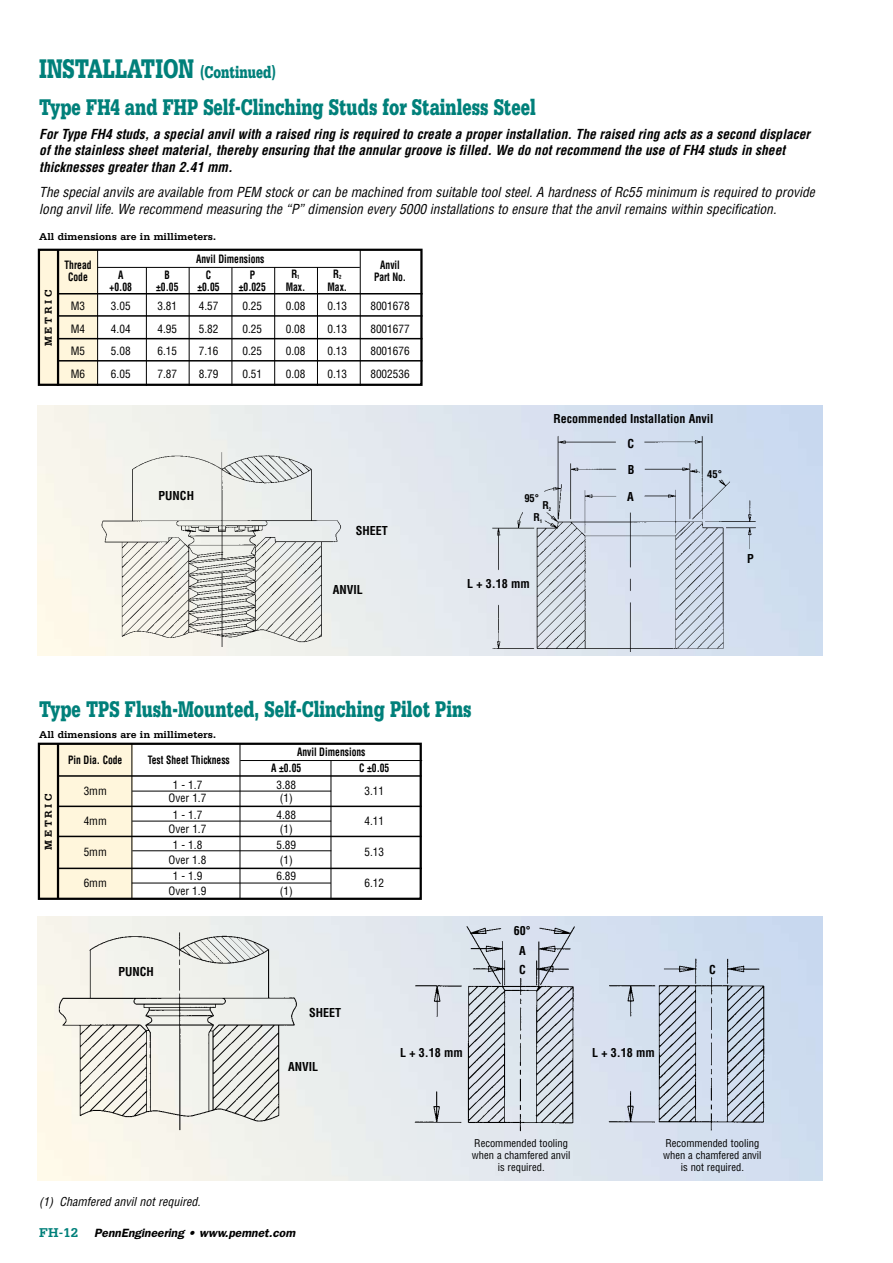
<style>
.page{position:relative;width:893px;height:1263px;background:#fff}
.page>*{position:absolute;margin:0;border:0;box-sizing:border-box;transform-origin:0 0}
.t1{font:900 28.5px "Serifa";color:#00807a;scale:.7 1}
.t2{font:900 24px "Serifa";color:#00807a;scale:.7 1}
.t3{font:italic 700 condensed 13.5px/16.5px "Helvetica";color:#000}
.t4{font:italic condensed 13.5px/16.5px "Helvetica";color:#000}
.t5{font:700 13.5px "Serifa";color:#00807a}
.t6{font:700 condensed 12px/19.5px "Helvetica";color:#000;text-align:center}
.t7{font:italic 600 12px "Franklin Gothic";color:#000}
.t8{font:italic condensed 12px "Helvetica";color:#000}
.t9{font:condensed 11.25px "Helvetica";color:#000}
.t10{font:700 condensed 11.25px/16px "Helvetica";color:#000;scale:.85 1}
.t11{font:condensed 10.5px/12px "Helvetica";color:#000;text-align:center}
.t12{font:700 10.5px "Serifa";color:#000}
.t13{font:700 condensed 10.5px/18.9px "Helvetica";color:#000;text-align:right}
.s1{font-size:18px}
</style>
<div class="page">
<img style="left:38px;top:405px;width:785px;height:250px">
<img style="left:86px;top:443px;width:275px;height:204px">
<img style="left:442px;top:424px;width:347px;height:227px">
<div style="left:38px;top:744px;width:94px;height:155px;background:#fff6dc"></div>
<div style="left:38px;top:743px;width:384px;height:157px;border:2px solid #000"></div>
<hr style="left:240px;top:760px;width:182px;height:1px;background:#000">
<hr style="left:132px;top:791px;width:199px;height:1px;background:#000">
<hr style="left:132px;top:821px;width:199px;height:1px;background:#000">
<hr style="left:132px;top:850px;width:199px;height:1px;background:#000">
<hr style="left:58px;top:775px;width:364px;height:2px;background:#000">
<hr style="left:58px;top:805px;width:364px;height:2px;background:#000">
<hr style="left:58px;top:836px;width:364px;height:1px;background:#000">
<hr style="left:57px;top:743px;width:2px;height:156px;background:#000">
<hr style="left:132px;top:743px;width:1px;height:156px;background:#000">
<hr style="left:240px;top:743px;width:1px;height:156px;background:#000">
<hr style="left:331px;top:760px;width:1px;height:139px;background:#000">
<img style="left:45px;top:918px;width:269px;height:224px">
<img style="left:405px;top:923px;width:372px;height:213px">
<hr style="left:59px;top:868px;width:363px;height:1px;background:#000">
<hr style="left:132px;top:883px;width:199px;height:1px;background:#000">
<div style="left:38px;top:250px;width:60px;height:136px;background:#fff6dc"></div>
<div style="left:38px;top:249px;width:385px;height:137px;border:2px solid #000"></div>
<hr style="left:98px;top:267px;width:262px;height:1px;background:#000">
<hr style="left:58px;top:293px;width:365px;height:1px;background:#000">
<hr style="left:58px;top:315px;width:365px;height:2px;background:#000">
<hr style="left:58px;top:338px;width:365px;height:1px;background:#000">
<hr style="left:57px;top:249px;width:2px;height:137px;background:#000">
<hr style="left:97px;top:249px;width:1px;height:137px;background:#000">
<hr style="left:146px;top:267px;width:1px;height:119px;background:#000">
<hr style="left:189px;top:267px;width:1px;height:119px;background:#000">
<hr style="left:232px;top:267px;width:1px;height:119px;background:#000">
<hr style="left:274px;top:267px;width:1px;height:119px;background:#000">
<hr style="left:317px;top:267px;width:1px;height:119px;background:#000">
<hr style="left:360px;top:249px;width:1px;height:137px;background:#000">
<hr style="left:58px;top:360px;width:365px;height:2px;background:#000">
<h1 class="t1" style="left:39px;top:52px;width:339px">INSTALLATION <span class="s1">(Continued)</span></h1>
<h2 class="t2" style="left:39px;top:93px;width:711px">Type FH4 and FHP Self-Clinching Studs for Stainless Steel</h2>
<p class="t3" style="left:39px;top:126px;width:772px">For Type FH4 studs, a special anvil with a raised ring is required to create a proper installation. The raised ring acts as a second displacer of the stainless sheet material, thereby ensuring that the annular groove is filled. We do not recommend the use of FH4 studs in sheet thicknesses greater than 2.41 mm.</p>
<p class="t4" style="left:39px;top:184px;width:777px">The special anvils are available from PEM stock or can be machined from suitable tool steel. A hardness of Rc55 minimum is required to provide long anvil life. We recommend measuring the “P” dimension every 5000 installations to ensure that the anvil remains within specification.</p>
<p class="t12" style="left:39px;top:231px;width:178px">All dimensions are in millimeters.</p>
<p class="t12" style="left:42px;top:346px;width:58px;rotate:-90deg">METRIC</p>
<p class="t10" style="left:196px;top:251px;width:82px">Anvil Dimensions</p>
<p class="t10" style="left:65px;top:257px;width:33px">Thread</p>
<p class="t10" style="left:380px;top:257px;width:25px">Anvil</p>
<p class="t10" style="left:68px;top:269px;width:25px">Code</p>
<p class="t10" style="left:118px;top:266px;width:8px">A</p>
<p class="t10" style="left:165px;top:266px;width:8px">B</p>
<p class="t10" style="left:206px;top:266px;width:8px">C</p>
<p class="t10" style="left:250px;top:266px;width:8px">P</p>
<p class="t10" style="left:291px;top:266px;width:11px">R<sub>1</sub></p>
<p class="t10" style="left:333px;top:266px;width:11px">R<sub>2</sub></p>
<p class="t10" style="left:374px;top:269px;width:39px">Part No.</p>
<p class="t10" style="left:110px;top:279px;width:28px">+0.08</p>
<p class="t10" style="left:156px;top:279px;width:28px">±0.05</p>
<p class="t10" style="left:197px;top:279px;width:28px">±0.05</p>
<p class="t10" style="left:239px;top:279px;width:33px">±0.025</p>
<p class="t10" style="left:286px;top:279px;width:25px">Max.</p>
<p class="t10" style="left:327px;top:279px;width:25px">Max.</p>
<p class="t9" style="left:71px;top:299px;width:16px">M3</p>
<p class="t9" style="left:111px;top:299px;width:21px">3.05</p>
<p class="t9" style="left:157px;top:299px;width:21px">3.81</p>
<p class="t9" style="left:199px;top:299px;width:21px">4.57</p>
<p class="t9" style="left:242px;top:299px;width:21px">0.25</p>
<p class="t9" style="left:286px;top:299px;width:21px">0.08</p>
<p class="t9" style="left:327px;top:299px;width:21px">0.13</p>
<p class="t9" style="left:370px;top:299px;width:41px">8001678</p>
<p class="t9" style="left:71px;top:321px;width:16px">M4</p>
<p class="t9" style="left:111px;top:321px;width:21px">4.04</p>
<p class="t9" style="left:157px;top:321px;width:21px">4.95</p>
<p class="t9" style="left:199px;top:321px;width:21px">5.82</p>
<p class="t9" style="left:242px;top:321px;width:21px">0.25</p>
<p class="t9" style="left:286px;top:321px;width:21px">0.08</p>
<p class="t9" style="left:327px;top:321px;width:21px">0.13</p>
<p class="t9" style="left:370px;top:321px;width:41px">8001677</p>
<p class="t9" style="left:71px;top:344px;width:16px">M5</p>
<p class="t9" style="left:111px;top:344px;width:21px">5.08</p>
<p class="t9" style="left:157px;top:344px;width:21px">6.15</p>
<p class="t9" style="left:199px;top:344px;width:21px">7.16</p>
<p class="t9" style="left:242px;top:344px;width:21px">0.25</p>
<p class="t9" style="left:286px;top:344px;width:21px">0.08</p>
<p class="t9" style="left:327px;top:344px;width:21px">0.13</p>
<p class="t9" style="left:370px;top:344px;width:41px">8001676</p>
<p class="t9" style="left:71px;top:366px;width:16px">M6</p>
<p class="t9" style="left:111px;top:366px;width:21px">6.05</p>
<p class="t9" style="left:157px;top:366px;width:21px">7.87</p>
<p class="t9" style="left:199px;top:366px;width:21px">8.79</p>
<p class="t9" style="left:242px;top:366px;width:21px">0.51</p>
<p class="t9" style="left:286px;top:366px;width:21px">0.08</p>
<p class="t9" style="left:327px;top:366px;width:21px">0.13</p>
<p class="t9" style="left:370px;top:366px;width:41px">8002536</p>
<p class="t6" style="left:159px;top:486px;width:37px">PUNCH</p>
<p class="t6" style="left:356px;top:520px;width:34px">SHEET</p>
<p class="t6" style="left:333px;top:580px;width:32px">ANVIL</p>
<p class="t6" style="left:554px;top:409px;width:161px">Recommended Installation Anvil</p>
<p class="t13" style="left:524px;top:489px;width:19px">95°<br>R<sub>1</sub></p>
<p class="t13" style="left:542px;top:496px;width:10px">R<sub>2</sub></p>
<p class="t6" style="left:467px;top:574px;width:64px">L + 3.18 mm</p>
<p class="t6" style="left:628px;top:434px;width:8px">C</p>
<p class="t6" style="left:628px;top:460px;width:8px">B</p>
<p class="t6" style="left:627px;top:487px;width:8px">A</p>
<p class="t13" style="left:707px;top:465px;width:16px">45°</p>
<p class="t6" style="left:747px;top:549px;width:8px">P</p>
<h2 class="t2" style="left:39px;top:695px;width:619px">Type TPS Flush-Mounted, Self-Clinching Pilot Pins</h2>
<p class="t10" style="left:68px;top:752px;width:65px">Pin Dia. Code</p>
<p class="t10" style="left:148px;top:752px;width:98px">Test Sheet Thickness</p>
<p class="t10" style="left:271px;top:744px;width:113px;text-indent:26px">Anvil Dimensions<br>A ±0.05</p>
<p class="t12" style="left:39px;top:728px;width:178px">All dimensions are in millimeters.</p>
<p class="t10" style="left:359px;top:760px;width:37px">C ±0.05</p>
<p class="t12" style="left:42px;top:849px;width:58px;rotate:-90deg">METRIC</p>
<p class="t9" style="left:84px;top:783px;width:25px">3mm</p>
<p class="t9" style="left:173px;top:777px;width:31px">1 - 1.7</p>
<p class="t9" style="left:276px;top:777px;width:21px">3.88</p>
<p class="t9" style="left:169px;top:791px;width:39px">Over 1.7</p>
<p class="t9" style="left:280px;top:791px;width:15px">(1)</p>
<p class="t9" style="left:364px;top:783px;width:21px">3.11</p>
<p class="t9" style="left:84px;top:813px;width:25px">4mm</p>
<p class="t9" style="left:173px;top:807px;width:31px">1 - 1.7</p>
<p class="t9" style="left:276px;top:807px;width:21px">4.88</p>
<p class="t9" style="left:169px;top:822px;width:39px">Over 1.7</p>
<p class="t9" style="left:280px;top:822px;width:15px">(1)</p>
<p class="t9" style="left:364px;top:813px;width:21px">4.11</p>
<p class="t9" style="left:84px;top:845px;width:25px">5mm</p>
<p class="t9" style="left:173px;top:837px;width:31px">1 - 1.8</p>
<p class="t9" style="left:276px;top:837px;width:21px">5.89</p>
<p class="t9" style="left:169px;top:852px;width:39px">Over 1.8</p>
<p class="t9" style="left:280px;top:852px;width:15px">(1)</p>
<p class="t9" style="left:364px;top:845px;width:21px">5.13</p>
<p class="t9" style="left:84px;top:876px;width:25px">6mm</p>
<p class="t9" style="left:173px;top:869px;width:31px">1 - 1.9</p>
<p class="t9" style="left:276px;top:869px;width:21px">6.89</p>
<p class="t9" style="left:169px;top:884px;width:39px">Over 1.9</p>
<p class="t9" style="left:280px;top:884px;width:15px">(1)</p>
<p class="t9" style="left:364px;top:876px;width:21px">6.12</p>
<p class="t6" style="left:118px;top:962px;width:37px">PUNCH</p>
<p class="t6" style="left:514px;top:921px;width:18px">60°<br>A<br>C</p>
<p class="t6" style="left:309px;top:1003px;width:34px">SHEET</p>
<p class="t6" style="left:400px;top:1043px;width:64px">L + 3.18 mm</p>
<p class="t6" style="left:592px;top:1043px;width:64px">L + 3.18 mm</p>
<p class="t6" style="left:288px;top:1057px;width:32px">ANVIL</p>
<p class="t6" style="left:709px;top:960px;width:8px">C</p>
<p class="t8" style="left:39px;top:1194px;width:163px">(1) Chamfered anvil not required.</p>
<p class="t5" style="left:39px;top:1225px;width:41px">FH-12</p>
<p class="t7" style="left:94px;top:1226px;width:203px">PennEngineering • www.pemnet.com</p>
<p class="t11" style="left:472px;top:1137px;width:100px">Recommended tooling when a chamfered anvil is required.</p>
<p class="t11" style="left:663px;top:1137px;width:100px">Recommended tooling when a chamfered anvil is not required.</p>
</div>
